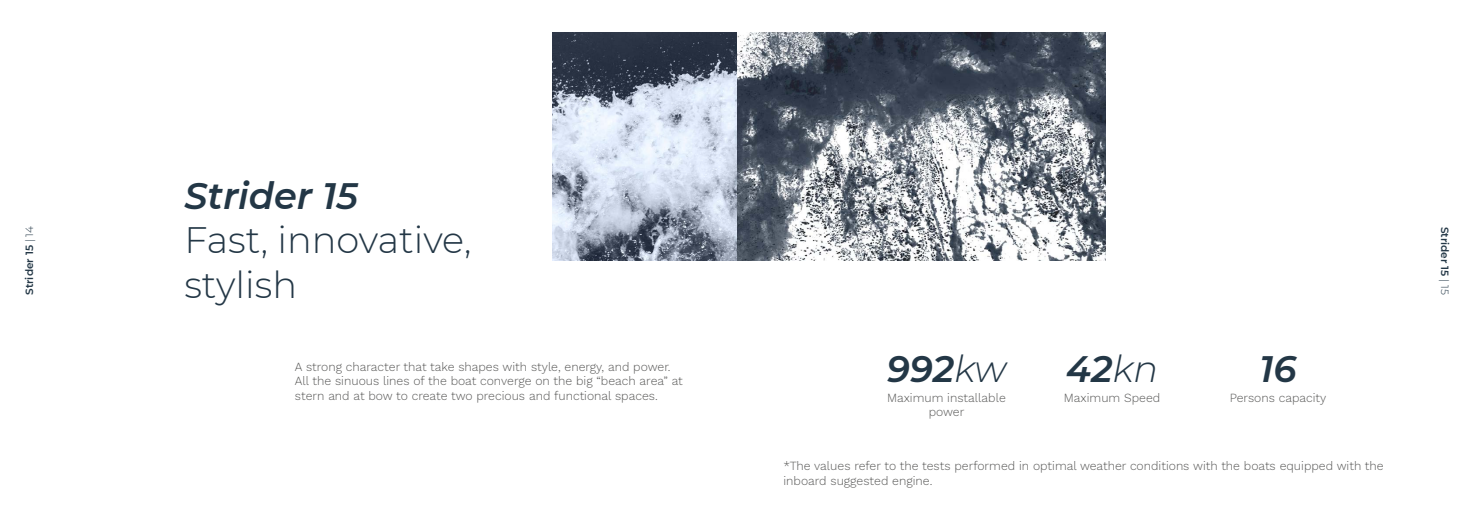
<style>
.page{position:relative;width:1474px;height:521px;background:#fff}
.page>*{position:absolute;margin:0;border:0;box-sizing:border-box;transform-origin:0 0}
.t1{font:300 36.75px/44.1px "Montserrat";color:#233746}
.t2{font:italic 600 36.75px "Montserrat";color:#233746}
.t3{font:300 12.25px/14.7px "Work Sans";color:#575756}
.t4{font:600 10.5px "Montserrat";color:#233746}
.s1{font-weight:300}
</style>
<div class="page">
<img style="left:553px;top:33px;width:552px;height:227px">
<p class="t2" style="left:184px;top:170px;width:175px">Strider 15</p>
<p class="t1" style="left:184px;top:217px;width:289px">Fast, innovative, stylish</p>
<p class="t4" style="left:22px;top:295px;width:70px;rotate:-90deg">Strider 15 <span class="s1">| 14</span></p>
<p class="t4" style="left:1452px;top:227px;width:69px;rotate:90deg">Strider 15 <span class="s1">| 15</span></p>
<p class="t3" style="left:295px;top:359px;width:389px">A strong character that take shapes with style, energy, and power.<br>All the sinuous lines of the boat converge on the big “beach area” at stern and at bow to create two precious and functional spaces.</p>
<p class="t2" style="left:886px;top:343px;width:121px">992<span class="s1">kw</span></p>
<p class="t3" style="left:887px;top:390px;width:120px;text-align:center">Maximum installable power</p>
<p class="t2" style="left:1066px;top:343px;width:93px">42<span class="s1">kn</span></p>
<p class="t3" style="left:1063px;top:390px;width:98px">Maximum Speed</p>
<p class="t2" style="left:1259px;top:343px;width:39px">16</p>
<p class="t3" style="left:1229px;top:390px;width:98px">Persons capacity</p>
<p class="t3" style="left:783px;top:458px;width:601px">*The values refer to the tests performed in optimal weather conditions with the boats equipped with the inboard suggested engine.</p>
</div>
